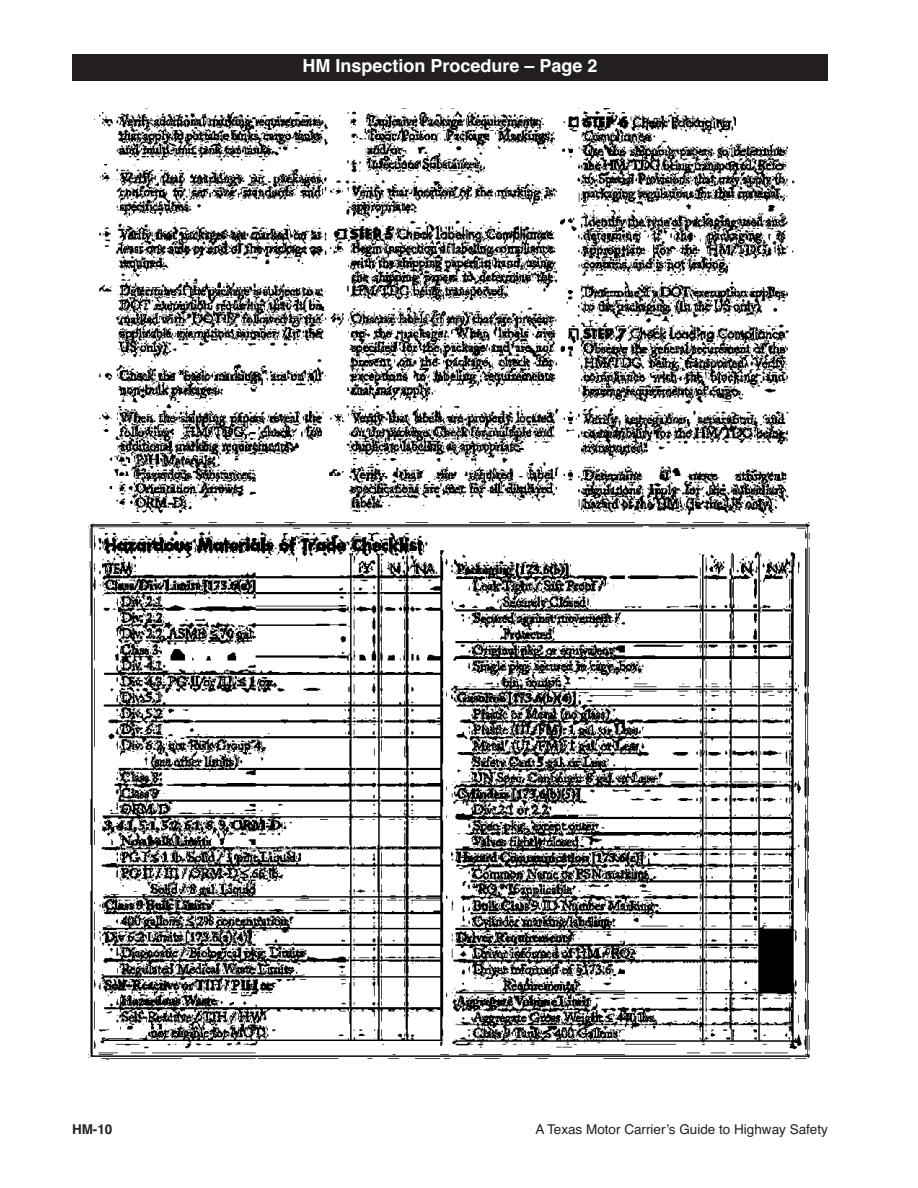
<style>
.page{position:relative;width:918px;height:1188px;background:#fff}
.page>*{position:absolute;margin:0;border:0;box-sizing:border-box;transform-origin:0 0}
.t1{font:700 18px "Helvetica";color:#fff}
.t2{font:13.5px "Helvetica";color:#231f20}
.t3{font:700 13.5px "Helvetica";color:#231f20}
</style>
<div class="page">
<img style="left:88px;top:108px;width:722px;height:952px">
<div style="left:72px;top:54px;width:756px;height:27px;background:#231f20"></div>
<h1 class="t1" style="left:302px;top:56px;width:297px">HM Inspection Procedure – Page 2</h1>
<p class="t3" style="left:72px;top:1121px;width:42px">HM-10</p>
<p class="t2" style="left:535px;top:1121px;width:294px">A Texas Motor Carrier’s Guide to Highway Safety</p>
</div>
